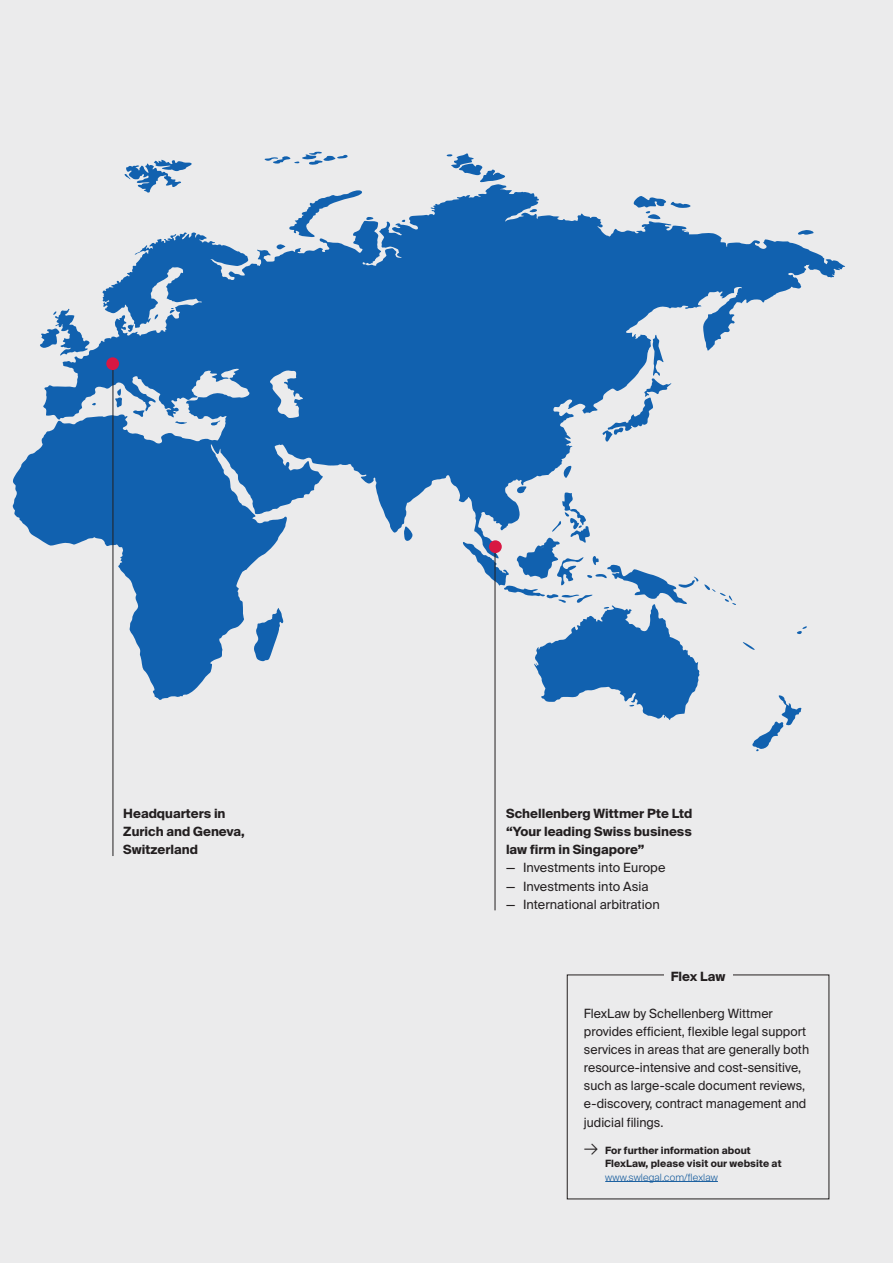
<style>
.page{position:relative;width:893px;height:1263px;background:#ebebec}
.page>*{position:absolute;margin:0;border:0;box-sizing:border-box;transform-origin:0 0}
.Lauftext_Box_8_5_P{font:12.75px/18.1px "Suisse Intl";color:#231f20}
.Grafik_Beschriftun{font:700 12.75px/18.1px "Suisse Intl";color:#231f20}
.Titel_Box_Sans_Ser{font:700 12.75px "Suisse Intl";letter-spacing:.005em;color:#231f20}
.Textanhang_Pfeil{font:700 10.05px/13.5px "Suisse Intl";letter-spacing:.01em;color:#231f20}
.s1{font-weight:300;font-size:18px}
.s2{font-weight:300;color:#175d9e}
</style>
<div class="page">
<hr style="left:605px;top:1181px;width:113px;height:1px;background:#175d9e">
<svg style="left:12px;top:151px;width:833px;height:600px"></svg>
<div style="left:192px;top:244px;width:18px;height:52px;background:#1161af"></div>
<svg style="left:187px;top:292px;width:15px;height:37px"></svg>
<svg style="left:201px;top:242px;width:6px;height:2px"></svg>
<svg style="left:166px;top:326px;width:8px;height:4px"></svg>
<hr style="left:113px;top:366px;width:1px;height:490px;background:#231f20">
<div style="left:106px;top:357px;width:13px;height:13px;background:#d81743;border-radius:50%"></div>
<hr style="left:495px;top:546px;width:1px;height:364px;background:#231f20">
<div style="left:489px;top:540px;width:13px;height:13px;background:#d81743;border-radius:50%"></div>
<p class="Grafik_Beschriftun" style="left:123px;top:804px;width:123px">Headquarters in<br>Zurich and Geneva,<br>Switzerland</p>
<p class="Grafik_Beschriftun" style="left:506px;top:804px;width:188px">Schellenberg Wittmer Pte Ltd</p>
<p class="Grafik_Beschriftun" style="left:506px;top:823px;width:187px">“Your leading Swiss business law firm in Singapore”</p>
<p class="Lauftext_Box_8_5_P" style="left:506px;top:859px;width:161px">— Investments into Europe</p>
<p class="Lauftext_Box_8_5_P" style="left:506px;top:877px;width:144px">— Investments into Asia</p>
<p class="Lauftext_Box_8_5_P" style="left:506px;top:895px;width:155px">— International arbitration</p>
<p class="Titel_Box_Sans_Ser" style="left:671px;top:969px;width:56px">Flex Law</p>
<p class="Lauftext_Box_8_5_P" style="left:584px;top:1004px;width:227px">FlexLaw by Schellenberg Wittmer provides efficient, flexible legal support services in areas that are generally both resource-intensive and cost-sensitive, such as large-scale document reviews, e-discovery, contract management and judicial filings.</p>
<p class="Textanhang_Pfeil" style="left:605px;top:1143px;width:178px;text-indent:-21px"><span class="s1">→</span> For further information about<br>FlexLaw, please visit our website at <span class="s2">www.swlegal.com/flexlaw</span></p>
</div>
